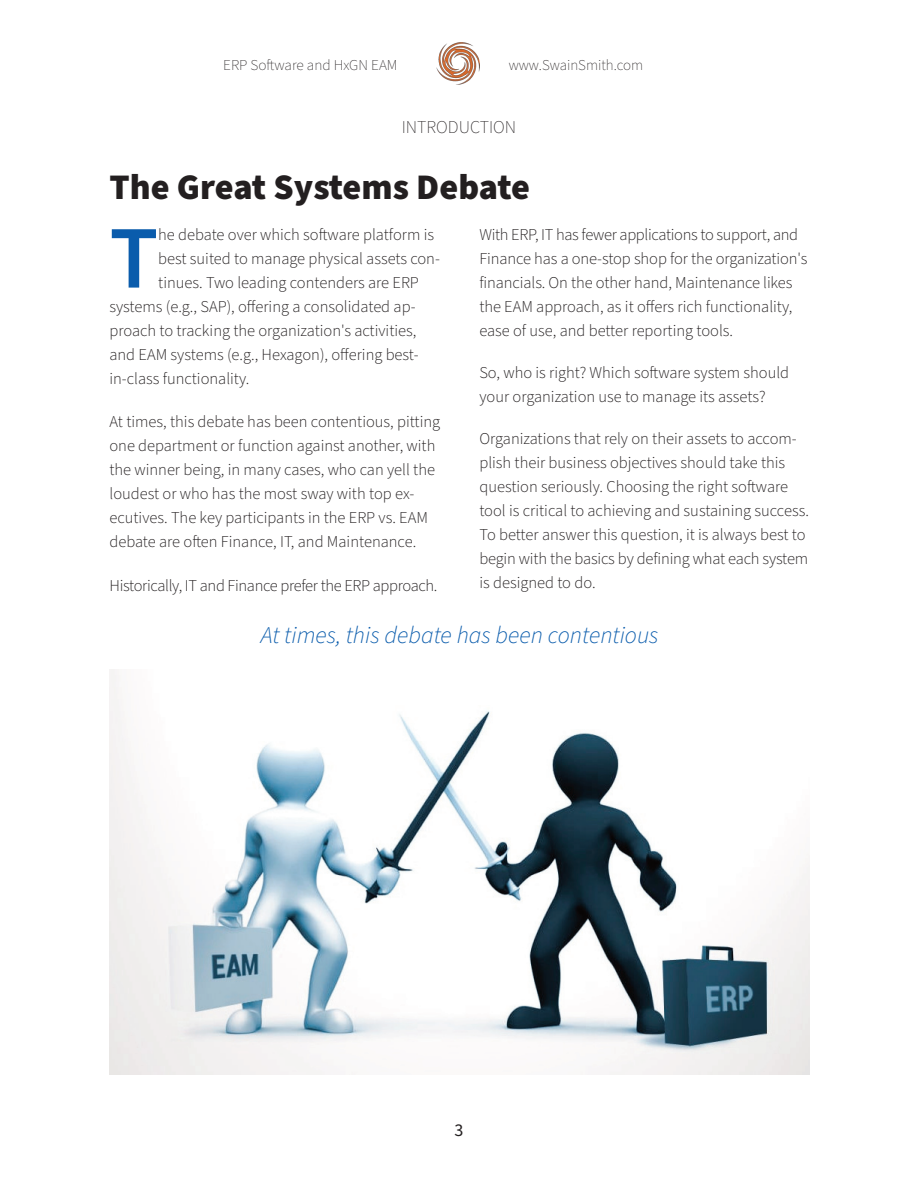
<style>
.page{position:relative;width:918px;height:1188px;background:#fff}
.page>*{position:absolute;margin:0;border:0;box-sizing:border-box;transform-origin:0 0}
.t1{font:600 89.25px "Source Sans Pro";color:#0a5cac}
.t2{font:900 36px "Source Sans Pro";color:#231f20}
.t3{font:italic 300 24px "Source Sans Pro";color:#0a5cac}
.t4{font:200 18px "Source Sans Pro";color:#231f20}
.t5{font:18px "Source Sans Pro";color:#231f20}
.t6{font:300 16.5px/24px "Source Sans Pro";color:#231f20}
.t7{font:300 16.5px "Source Sans Pro";letter-spacing:-.02em;color:#231f20}
.t8{font:200 15px "Source Sans Pro";color:#231f20}
</style>
<div class="page">
<img style="left:437px;top:43px;width:42px;height:41px">
<img style="left:110px;top:669px;width:700px;height:405px">
<p class="t8" style="left:223px;top:59px;width:176px">ERP Software and HxGN EAM</p>
<p class="t8" style="left:509px;top:59px;width:136px">www.SwainSmith.com</p>
<p class="t4" style="left:402px;top:120px;width:116px">INTRODUCTION</p>
<p class="t2" style="left:110px;top:173px;width:422px">The Great Systems Debate</p>
<p class="t1" style="left:110px;top:224px;width:50px">T</p>
<p class="t6" style="left:158px;top:224px;width:277px">he debate over which software platform is</p>
<p class="t6" style="left:158px;top:248px;width:283px">best suited to manage physical assets con-</p>
<p class="t6" style="left:158px;top:272px;width:262px">tinues. Two leading contenders are ERP</p>
<p class="t6" style="left:109px;top:296px;width:308px">systems (e.g., SAP), offering a consolidated ap-</p>
<p class="t6" style="left:109px;top:320px;width:308px">proach to tracking the organization's activities,</p>
<p class="t6" style="left:109px;top:344px;width:311px">and EAM systems (e.g., Hexagon), offering best-</p>
<p class="t6" style="left:109px;top:368px;width:142px">in-class functionality.</p>
<p class="t6" style="left:109px;top:411px;width:332px">At times, this debate has been contentious, pitting one department or function against another, with the winner being, in many cases, who can yell the loudest or who has the most sway with top ex&shy;ecutives. The key participants in the ERP vs. EAM debate are often Finance, IT, and Maintenance.</p>
<p class="t7" style="left:109px;top:579px;width:330px">Historically, IT and Finance prefer the ERP approach.</p>
<p class="t6" style="left:479px;top:224px;width:330px">With ERP, IT has fewer applications to support, and Finance has a one-stop shop for the organization's financials. On the other hand, Maintenance likes the EAM approach, as it offers rich functionality, ease of use, and better reporting tools.</p>
<p class="t6" style="left:479px;top:362px;width:311px">So, who is right? Which software system should your organization use to manage its assets?</p>
<p class="t6" style="left:479px;top:428px;width:331px">Organizations that rely on their assets to accom&shy;plish their business objectives should take this question seriously. Choosing the right software tool is critical to achieving and sustaining success.<br>To better answer this question, it is always best to begin with the basics by defining what each system is designed to do.</p>
<p class="t3" style="left:261px;top:626px;width:399px">At times, this debate has been contentious</p>
<p class="t5" style="left:455px;top:1119px;width:10px">3</p>
</div>
